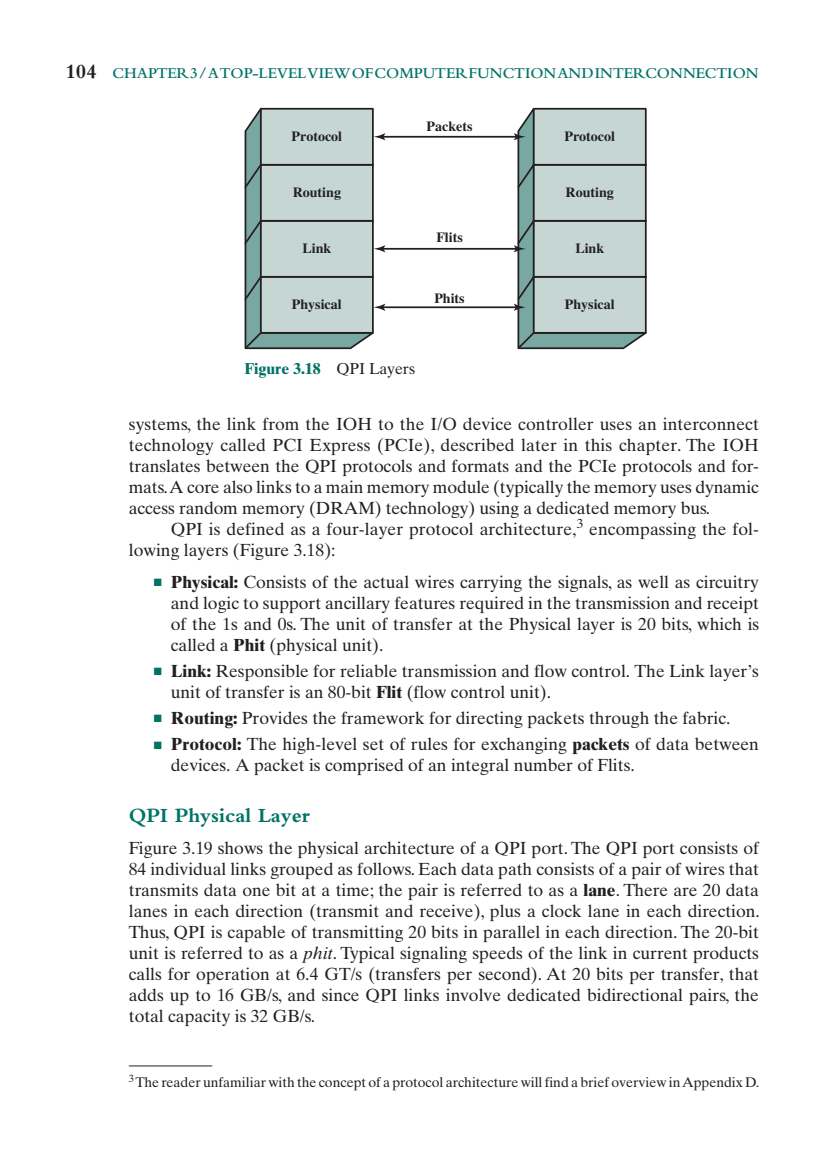
<style>
.page{position:relative;width:823px;height:1171px;background:#fff}
.page>*{position:absolute;margin:0;border:0;box-sizing:border-box;transform-origin:0 0}
.t1{font:700 21px "Bembo Std";color:#007366}
.t2{font:17.5px/21px "Times Ten LT Std";color:#231f20;text-align:justify}
.t3{font:600 15.75px "Bembo Std";color:#007366}
.t4{font:700 15.75px "Times Ten LT Std";color:#007366}
.t5{font:14px "Times Ten LT Std";color:#231f20}
.t6{font:700 14px "Times LT Std";color:#231f20}
.s1{font-weight:700;font-size:21px;color:#231f20}
.s2{font-weight:400;color:#231f20}
.s3{color:#007366}
.s4{font-weight:700}
.s5{font-style:italic}
</style>
<div class="page">
<hr style="left:129px;top:1065px;width:83px;height:1px;background:#231f20">
<hr style="left:382px;top:136px;width:135px;height:2px;background:#231f20">
<hr style="left:382px;top:306px;width:135px;height:2px;background:#231f20">
<hr style="left:382px;top:248px;width:135px;height:2px;background:#231f20">
<svg style="left:245px;top:108px;width:140px;height:241px"></svg>
<svg style="left:514px;top:108px;width:133px;height:241px"></svg>
<p class="t3" style="left:66px;top:65px;width:695px"><span class="s1">104</span> CHAPTER 3 / ATOP-LEVELVIEW OF COMPUTER FUNCTION AND INTERC ONNECTION</p>
<p class="t6" style="left:292px;top:128px;width:52px">Protocol</p>
<p class="t6" style="left:427px;top:118px;width:47px">Packets</p>
<p class="t6" style="left:564px;top:128px;width:52px">Protocol</p>
<p class="t6" style="left:293px;top:184px;width:50px">Routing</p>
<p class="t6" style="left:566px;top:184px;width:50px">Routing</p>
<p class="t6" style="left:302px;top:240px;width:30px">Link</p>
<p class="t6" style="left:436px;top:229px;width:28px">Flits</p>
<p class="t6" style="left:575px;top:240px;width:30px">Link</p>
<p class="t6" style="left:292px;top:296px;width:51px">Physical</p>
<p class="t6" style="left:434px;top:290px;width:32px">Phits</p>
<p class="t6" style="left:565px;top:296px;width:51px">Physical</p>
<p class="t4" style="left:245px;top:358px;width:172px">Figure 3.18 <span class="s2">QPI Layers</span></p>
<p class="t2" style="left:129px;top:413px;width:631px">systems, the link from the IOH to the I/O device controller uses an interconnect</p>
<p class="t2" style="left:129px;top:434px;width:631px">technology called PCI Express (PCIe), described later in this chapter. The IOH</p>
<p class="t2" style="left:129px;top:455px;width:632px">translates between the QPI protocols and formats and the PCIe protocols and for-</p>
<p class="t2" style="left:129px;top:476px;width:632px">mats. A core also links to a main memory module (typically the memory uses dynamic</p>
<p class="t2" style="left:129px;top:497px;width:583px">access random memory (DRAM) technology) using a dedicated memory bus.</p>
<p class="t2" style="left:171px;top:518px;width:589px">QPI is defined as a four-layer protocol architecture,<sup>3</sup> encompassing the fol-</p>
<p class="t2" style="left:129px;top:539px;width:208px">lowing layers (Figure 3.18):</p>
<p class="t2" style="left:171px;top:571px;width:590px;text-indent:-18px"><span class="s3">■</span> <span class="s4">Physical:</span> Consists of the actual wires carrying the signals, as well as circuitry and logic to support ancillary features required in the transmission and receipt of the 1s and 0s. The unit of transfer at the Physical layer is 20 bits, which is called a <span class="s4">Phit</span> (physical unit).</p>
<p class="t2" style="left:171px;top:660px;width:590px;text-indent:-18px"><span class="s3">■</span> <span class="s4">Link:</span> Responsible for reliable transmission and flow control. The Link layer’s unit of transfer is an 80-bit <span class="s4">Flit</span> (flow control unit).</p>
<p class="t2" style="left:153px;top:707px;width:579px"><span class="s3">■</span> <span class="s4">Routing:</span> Provides the framework for directing packets through the fabric.</p>
<p class="t2" style="left:171px;top:734px;width:590px;text-indent:-18px"><span class="s3">■</span> <span class="s4">Protocol:</span> The high-level set of rules for exchanging <span class="s4">packets</span> of data between devices. A packet is comprised of an integral number of Flits.</p>
<p class="t1" style="left:129px;top:804px;width:183px">QPI Physical Layer</p>
<p class="t2" style="left:129px;top:837px;width:632px">Figure 3.19 shows the physical architecture of a QPI port. The QPI port consists of 84 individual links grouped as follows. Each data path consists of a pair of wires that transmits data one bit at a time; the pair is referred to as a <span class="s4">lane</span>. There are 20 data lanes in each direction (transmit and receive), plus a clock lane in each direction.<br>Thus, QPI is capable of transmitting 20 bits in parallel in each direction. The 20-bit unit is referred to as a <span class="s5">phit</span>. Typical signaling speeds of the link in current products calls for operation at 6.4 GT/s (transfers per second). At 20 bits per transfer, that adds up to 16 GB/s, and since QPI links involve dedicated bidirectional pairs, the total capacity is 32 GB/s.</p>
<p class="t5" style="left:129px;top:1074px;width:632px"><sup>3</sup> The reader unfamiliar with the concept of a protocol architecture will find a brief overview in Appendix D.</p>
</div>
